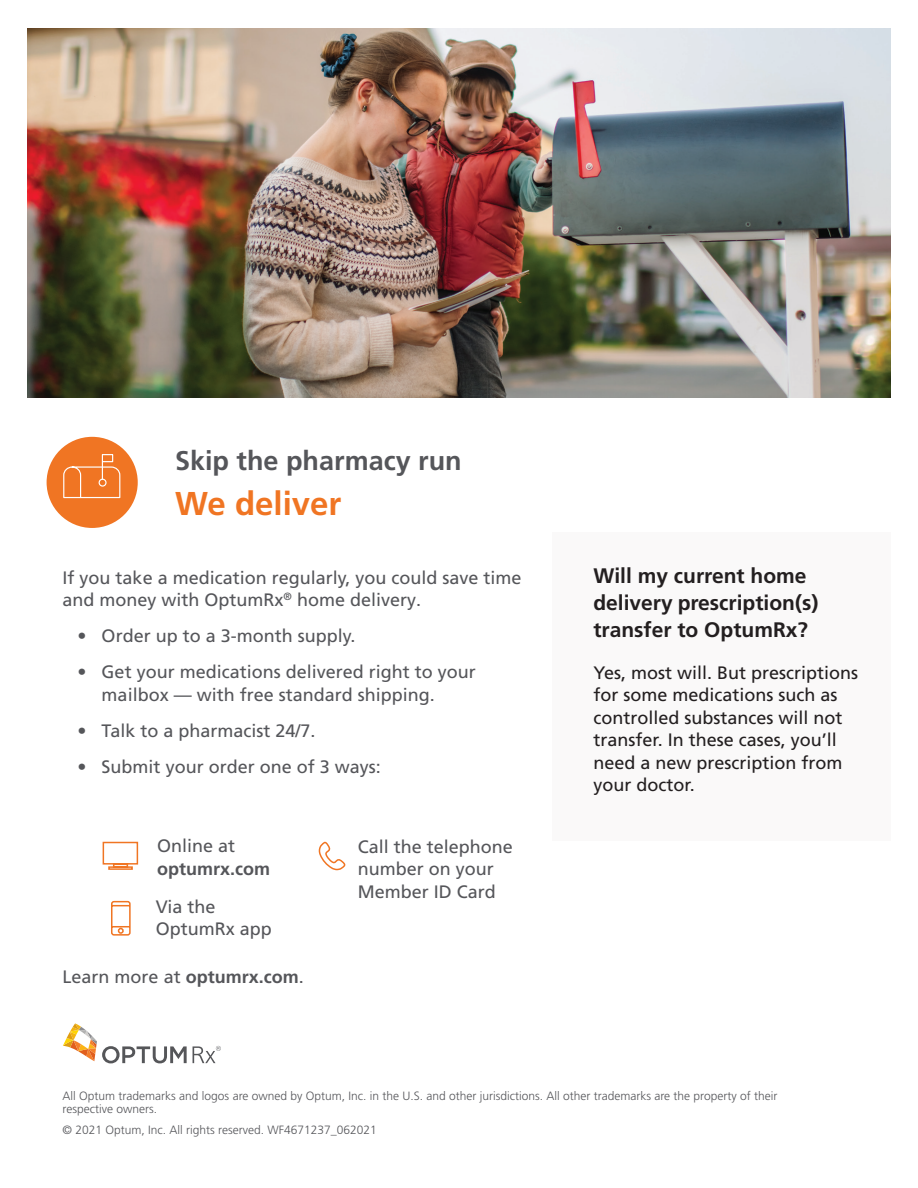
<style>
.page{position:relative;width:918px;height:1188px;background:#fff}
.page>*{position:absolute;margin:0;border:0;box-sizing:border-box;transform-origin:0 0}
.t1{font:700 33px "Frutiger";color:#f07523}
.t2{font:700 27px "Frutiger";color:#55565a}
.t3{font:700 21px/27px "Frutiger";color:#231f20}
.t4{font:18px/22.5px "Frutiger";color:#55565a}
.t5{font:18px/22.5px "Frutiger";color:#231f20}
.t6{font:700 18px/22.5px "Frutiger";color:#55565a}
.t7{font:300 12px/13.5px "Frutiger";color:#55565a}
.s1{font-weight:400}
.s2{font-weight:700}
</style>
<div class="page">
<svg style="left:63px;top:1023px;width:124px;height:40px"></svg>
<svg style="left:193px;top:1046px;width:28px;height:17px"></svg>
<img style="left:27px;top:28px;width:864px;height:369px">
<div style="left:47px;top:437px;width:91px;height:91px;background:#f07523;border-radius:50%"></div>
<svg style="left:318px;top:841px;width:28px;height:30px"></svg>
<svg style="left:111px;top:900px;width:20px;height:36px"></svg>
<svg style="left:102px;top:841px;width:37px;height:29px"></svg>
<svg style="left:63px;top:454px;width:58px;height:45px"></svg>
<div style="left:99px;top:479px;width:8px;height:8px;border:1px solid #fff;border-radius:50%"></div>
<div style="left:553px;top:532px;width:338px;height:308px;background:#faf9f9"></div>
<p class="t2" style="left:175px;top:445px;width:288px">Skip the pharmacy run</p>
<p class="t1" style="left:175px;top:485px;width:168px">We deliver</p>
<p class="t4" style="left:63px;top:566px;width:460px">If you take a medication regularly, you could save time and money with OptumRx<sup>®</sup> home delivery.</p>
<p class="t4" style="left:78px;top:625px;width:279px">• Order up to a 3-month supply.</p>
<p class="t4" style="left:102px;top:661px;width:376px;text-indent:-24px">• Get your medications delivered right to your mailbox — with free standard shipping.</p>
<p class="t4" style="left:78px;top:719px;width:239px">• Talk to a pharmacist 24/7.</p>
<p class="t4" style="left:78px;top:755px;width:305px">• Submit your order one of 3 ways:</p>
<p class="t6" style="left:157px;top:835px;width:115px"><span class="s1">Online at </span>optumrx.com</p>
<p class="t4" style="left:156px;top:895px;width:118px">Via the<br>OptumRx app</p>
<p class="t4" style="left:63px;top:966px;width:243px">Learn more at <span class="s2">optumrx.com</span>.</p>
<p class="t4" style="left:358px;top:835px;width:157px">Call the telephone number on your<br>Member ID Card</p>
<p class="t3" style="left:593px;top:562px;width:226px">Will my current home delivery prescription(s) transfer to OptumRx?</p>
<p class="t5" style="left:593px;top:661px;width:266px">Yes, most will. But prescriptions for some medications such as controlled substances will not transfer. In these cases, you’ll need a new prescription from your doctor.</p>
<p class="t7" style="left:63px;top:1089px;width:716px">All Optum trademarks and logos are owned by Optum, Inc. in the U.S. and other jurisdictions. All other trademarks are the property of their respective owners.</p>
<p class="t7" style="left:63px;top:1123px;width:316px">© 2021 Optum, Inc. All rights reserved. WF4671237_062021</p>
</div>
